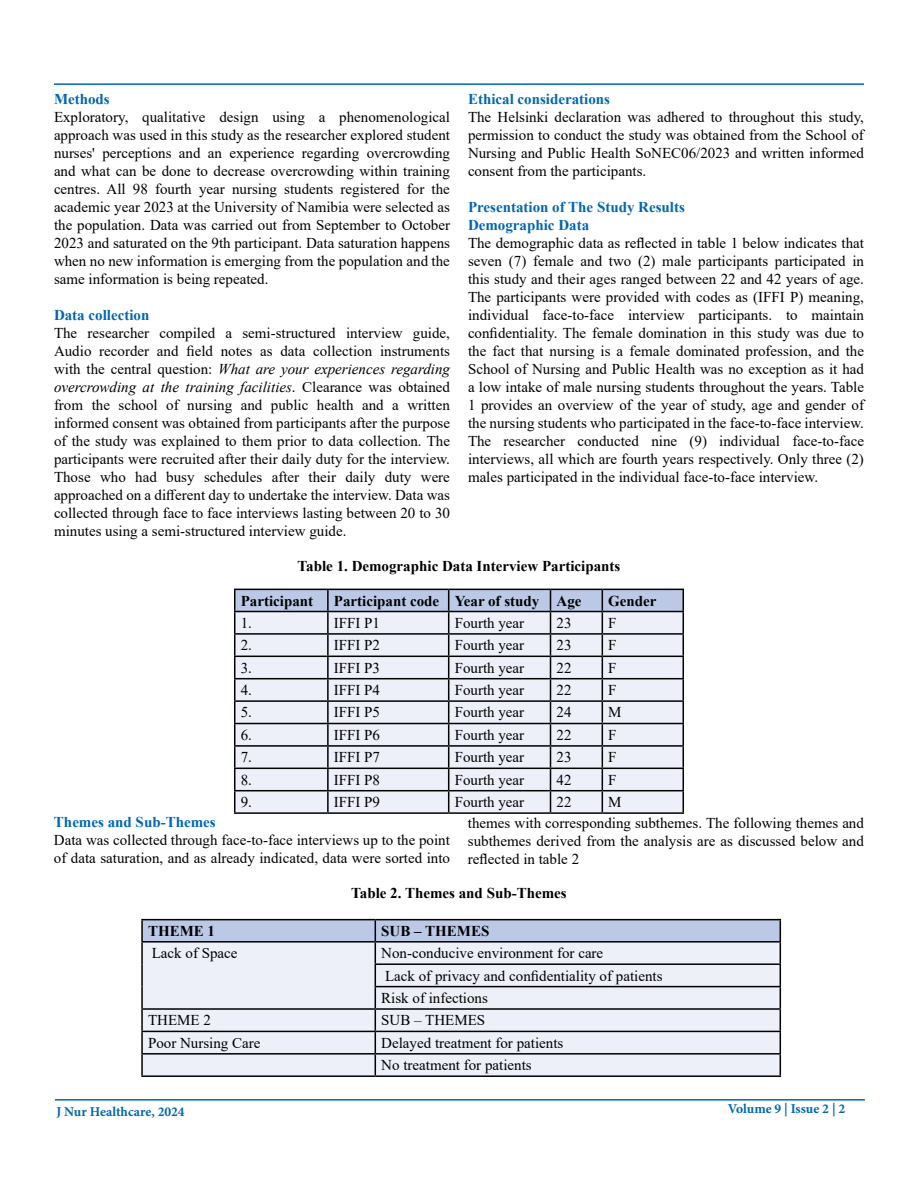
<style>
.page{position:relative;width:918px;height:1188px;background:#fff}
.page>*{position:absolute;margin:0;border:0;box-sizing:border-box;transform-origin:0 0}
.t1{font:15px/18px "Times New Roman";color:#000;text-align:justify}
.t2{font:700 15px "Times New Roman";color:#000}
.t3{font:700 15px/18px "Times New Roman";color:#0066b3}
.t4{font:700 13.5px "Minion Pro";color:#0066b3}
.s1{font-style:italic}
</style>
<div class="page">
<hr style="left:55px;top:1099px;width:810px;height:2px;background:#0066b3">
<hr style="left:54px;top:83px;width:810px;height:2px;background:#0066b3">
<svg style="left:234px;top:589px;width:450px;height:223px;background:#cdd0da"></svg>
<hr style="left:234px;top:812px;width:94px;height:2px;background:#000">
<hr style="left:328px;top:812px;width:121px;height:2px;background:#000">
<hr style="left:449px;top:812px;width:102px;height:2px;background:#000">
<hr style="left:551px;top:812px;width:51px;height:2px;background:#000">
<hr style="left:602px;top:812px;width:82px;height:2px;background:#000">
<hr style="left:141px;top:919px;width:234px;height:1px;background:#000">
<hr style="left:141px;top:920px;width:2px;height:21px;background:#000">
<hr style="left:375px;top:919px;width:406px;height:1px;background:#000">
<hr style="left:141px;top:941px;width:234px;height:2px;background:#000">
<hr style="left:141px;top:943px;width:2px;height:21px;background:#000">
<hr style="left:141px;top:964px;width:2px;height:23px;background:#000">
<hr style="left:141px;top:987px;width:2px;height:21px;background:#000">
<hr style="left:141px;top:1008px;width:234px;height:2px;background:#000">
<hr style="left:141px;top:1010px;width:2px;height:21px;background:#000">
<hr style="left:141px;top:1031px;width:234px;height:1px;background:#000">
<hr style="left:141px;top:1032px;width:2px;height:21px;background:#000">
<hr style="left:141px;top:1053px;width:234px;height:2px;background:#000">
<hr style="left:141px;top:1055px;width:2px;height:20px;background:#000">
<svg style="left:142px;top:920px;width:639px;height:155px;background:#d9dde8"></svg>
<hr style="left:141px;top:1075px;width:234px;height:2px;background:#000">
<hr style="left:375px;top:1075px;width:406px;height:2px;background:#000">
<p class="t3" style="left:54px;top:90px;width:57px">Methods</p>
<p class="t1" style="left:54px;top:108px;width:398px">Exploratory, qualitative design using a phenomenological approach was used in this study as the researcher explored student nurses' perceptions and an experience regarding overcrowding and what can be done to decrease overcrowding within training centres. All 98 fourth year nursing students registered for the academic year 2023 at the University of Namibia were selected as the population. Data was carried out from September to October 2023 and saturated on the 9th participant. Data saturation happens when no new information is emerging from the population and the same information is being repeated.</p>
<p class="t3" style="left:54px;top:306px;width:97px">Data collection</p>
<p class="t1" style="left:54px;top:324px;width:398px">The researcher compiled a semi-structured interview guide, Audio recorder and field notes as data collection instruments with the central question: <span class="s1">What are your experiences regarding overcrowding at the training facilities</span>. Clearance was obtained from the school of nursing and public health and a written informed consent was obtained from participants after the purpose of the study was explained to them prior to data collection. The participants were recruited after their daily duty for the interview.<br>Those who had busy schedules after their daily duty were approached on a different day to undertake the interview. Data was collected through face to face interviews lasting between 20 to 30 minutes using a semi-structured interview guide.</p>
<p class="t3" style="left:468px;top:89px;width:144px">Ethical considerations</p>
<p class="t1" style="left:468px;top:107px;width:398px">The Helsinki declaration was adhered to throughout this study, permission to conduct the study was obtained from the School of Nursing and Public Health SoNEC06/2023 and written informed consent from the participants.</p>
<p class="t3" style="left:468px;top:197px;width:218px">Presentation of The Study Results<br>Demographic Data</p>
<p class="t1" style="left:468px;top:233px;width:398px">The demographic data as reflected in table 1 below indicates that seven (7) female and two (2) male participants participated in this study and their ages ranged between 22 and 42 years of age.<br>The participants were provided with codes as (IFFI P) meaning, individual face-to-face interview participants. to maintain confidentiality. The female domination in this study was due to the fact that nursing is a female dominated profession, and the School of Nursing and Public Health was no exception as it had a low intake of male nursing students throughout the years. Table 1 provides an overview of the year of study, age and gender of the nursing students who participated in the face-to-face interview.<br>The researcher conducted nine (9) individual face-to-face interviews, all which are fourth years respectively. Only three (2) males participated in the individual face-to-face interview.</p>
<p class="t2" style="left:298px;top:555px;width:324px">Table 1. Demographic Data Interview Participants</p>
<p class="t2" style="left:241px;top:590px;width:74px">Participant</p>
<p class="t2" style="left:334px;top:590px;width:249px">Participant code Year of study Age</p>
<p class="t2" style="left:608px;top:590px;width:50px">Gender</p>
<p class="t1" style="left:241px;top:613px;width:13px">1.</p>
<p class="t1" style="left:334px;top:613px;width:48px">IFFI P1</p>
<p class="t1" style="left:455px;top:613px;width:71px">Fourth year</p>
<p class="t1" style="left:557px;top:613px;width:16px">23</p>
<p class="t1" style="left:608px;top:613px;width:10px">F</p>
<p class="t1" style="left:241px;top:636px;width:13px">2.</p>
<p class="t1" style="left:334px;top:636px;width:48px">IFFI P2</p>
<p class="t1" style="left:455px;top:636px;width:71px">Fourth year</p>
<p class="t1" style="left:557px;top:636px;width:16px">23</p>
<p class="t1" style="left:608px;top:636px;width:10px">F</p>
<p class="t1" style="left:241px;top:658px;width:13px">3.</p>
<p class="t1" style="left:334px;top:658px;width:48px">IFFI P3</p>
<p class="t1" style="left:455px;top:658px;width:71px">Fourth year</p>
<p class="t1" style="left:557px;top:658px;width:16px">22</p>
<p class="t1" style="left:608px;top:658px;width:10px">F</p>
<p class="t1" style="left:241px;top:681px;width:13px">4.</p>
<p class="t1" style="left:334px;top:681px;width:48px">IFFI P4</p>
<p class="t1" style="left:455px;top:681px;width:71px">Fourth year</p>
<p class="t1" style="left:557px;top:681px;width:16px">22</p>
<p class="t1" style="left:608px;top:681px;width:10px">F</p>
<p class="t1" style="left:241px;top:703px;width:13px">5.</p>
<p class="t1" style="left:334px;top:703px;width:48px">IFFI P5</p>
<p class="t1" style="left:455px;top:703px;width:71px">Fourth year</p>
<p class="t1" style="left:557px;top:703px;width:16px">24</p>
<p class="t1" style="left:608px;top:703px;width:15px">M</p>
<p class="t1" style="left:241px;top:725px;width:13px">6.</p>
<p class="t1" style="left:334px;top:725px;width:48px">IFFI P6</p>
<p class="t1" style="left:455px;top:725px;width:71px">Fourth year</p>
<p class="t1" style="left:557px;top:725px;width:16px">22</p>
<p class="t1" style="left:608px;top:725px;width:10px">F</p>
<p class="t1" style="left:241px;top:748px;width:13px">7.</p>
<p class="t1" style="left:334px;top:748px;width:48px">IFFI P7</p>
<p class="t1" style="left:455px;top:748px;width:71px">Fourth year</p>
<p class="t1" style="left:557px;top:748px;width:16px">23</p>
<p class="t1" style="left:608px;top:748px;width:10px">F</p>
<p class="t1" style="left:241px;top:770px;width:13px">8.</p>
<p class="t1" style="left:334px;top:770px;width:48px">IFFI P8</p>
<p class="t1" style="left:455px;top:770px;width:71px">Fourth year</p>
<p class="t1" style="left:557px;top:770px;width:16px">42</p>
<p class="t1" style="left:608px;top:770px;width:10px">F</p>
<p class="t1" style="left:241px;top:793px;width:13px">9.</p>
<p class="t1" style="left:334px;top:793px;width:48px">IFFI P9</p>
<p class="t1" style="left:455px;top:793px;width:71px">Fourth year</p>
<p class="t1" style="left:557px;top:793px;width:16px">22</p>
<p class="t1" style="left:608px;top:793px;width:15px">M</p>
<p class="t1" style="left:468px;top:813px;width:398px">themes with corresponding subthemes. The following themes and subthemes derived from the analysis are as discussed below and reflected in table 2</p>
<p class="t2" style="left:351px;top:882px;width:217px">Table 2. Themes and Sub-Themes</p>
<p class="t3" style="left:54px;top:813px;width:163px">Themes and Sub-Themes</p>
<p class="t1" style="left:54px;top:831px;width:398px">Data was collected through face-to-face interviews up to the point of data saturation, and as already indicated, data were sorted into</p>
<p class="t2" style="left:148px;top:920px;width:69px">THEME 1</p>
<p class="t2" style="left:381px;top:920px;width:110px">SUB – THEMES</p>
<p class="t1" style="left:152px;top:944px;width:87px">Lack of Space</p>
<p class="t1" style="left:381px;top:942px;width:283px;line-height:22.4px;text-align:left">Non-conducive environment for care<br>Lack of privacy and confidentiality of patients<br>Risk of infections</p>
<p class="t1" style="left:148px;top:1011px;width:64px">THEME 2</p>
<p class="t1" style="left:381px;top:1011px;width:105px">SUB – THEMES</p>
<p class="t1" style="left:148px;top:1033px;width:114px">Poor Nursing Care</p>
<p class="t1" style="left:381px;top:1031px;width:184px;line-height:22.4px">Delayed treatment for patients<br>No treatment for patients</p>
<p class="t4" style="left:56px;top:1102px;width:130px">J Nur Healthcare, 2024</p>
<p class="t4" style="left:728px;top:1099px;width:119px">Volume 9 | Issue 2 | 2</p>
</div>
